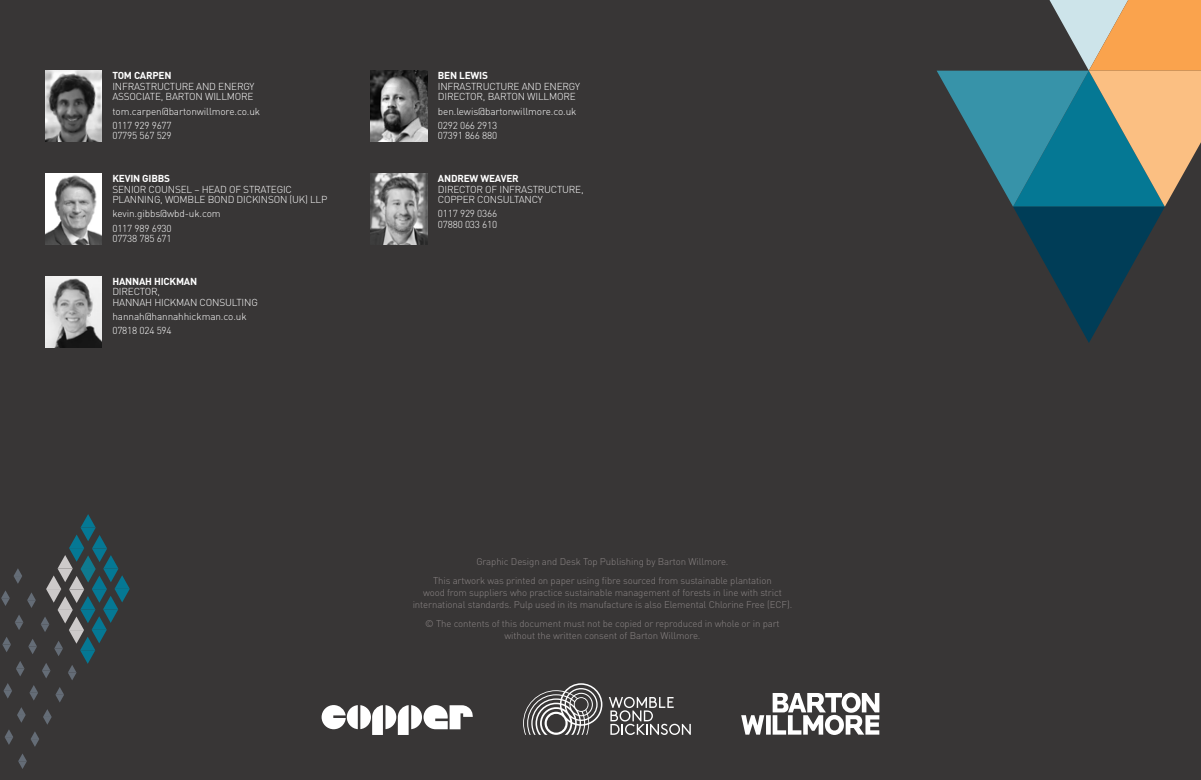
<style>
.page{position:relative;width:1201px;height:780px;background:#fff}
.page>*{position:absolute;margin:0;border:0;box-sizing:border-box;transform-origin:0 0}
.t1{font:300 10px/10.6px "DIN";letter-spacing:-.02em;color:#fff}
.t2{font:700 10px "DIN";letter-spacing:-.02em;color:#fff}
.t3{font:300 9.62px/11.6px "DIN";letter-spacing:-.01em;color:#8c8686;text-align:center}
</style>
<div class="page">
<div style="left:0;top:0;width:1200px;height:780px;background:#383636"></div>
<img style="left:370px;top:71px;width:57px;height:71px">
<img style="left:45px;top:71px;width:57px;height:71px">
<img style="left:45px;top:174px;width:57px;height:70px">
<img style="left:370px;top:174px;width:57px;height:70px">
<img style="left:45px;top:276px;width:57px;height:71px">
<svg style="left:609px;top:696px;width:81px;height:39px"></svg>
<svg style="left:523px;top:683px;width:79px;height:51px"></svg>
<svg style="left:741px;top:692px;width:138px;height:43px"></svg>
<svg style="left:321px;top:705px;width:152px;height:30px"></svg>
<svg style="left:937px;top:0;width:263px;height:343px"></svg>
<svg style="left:18px;top:754px;width:9px;height:15px"></svg>
<svg style="left:1px;top:514px;width:129px;height:232px"></svg>
<p class="t2" style="left:112px;top:69px;width:61px">TOM CARPEN</p>
<p class="t1" style="left:112px;top:81px;width:144px">INFRASTRUCTURE AND ENERGY<br>ASSOCIATE, BARTON WILLMORE</p>
<p class="t1" style="left:112px;top:104px;width:149px;line-height:14.1px">tom.carpen@bartonwillmore.co.uk<br>0117 929 9677</p>
<p class="t1" style="left:112px;top:130px;width:61px">07795 567 529</p>
<p class="t2" style="left:112px;top:172px;width:59px">KEVIN GIBBS</p>
<p class="t1" style="left:112px;top:184px;width:216px">SENIOR COUNSEL – HEAD OF STRATEGIC<br>PLANNING, WOMBLE BOND DICKINSON (UK) LLP</p>
<p class="t1" style="left:112px;top:207px;width:110px;line-height:14.1px">kevin.gibbs@wbd-uk.com<br>0117 989 6930</p>
<p class="t1" style="left:112px;top:233px;width:61px">07738 785 671</p>
<p class="t2" style="left:112px;top:274px;width:86px">HANNAH HICKMAN</p>
<p class="t1" style="left:112px;top:286px;width:147px">DIRECTOR,<br>HANNAH HICKMAN CONSULTING</p>
<p class="t1" style="left:112px;top:309px;width:136px;line-height:14.1px">hannah@hannahhickman.co.uk<br>07818 024 594</p>
<p class="t2" style="left:438px;top:69px;width:52px">BEN LEWIS</p>
<p class="t1" style="left:438px;top:81px;width:144px">INFRASTRUCTURE AND ENERGY<br>DIRECTOR, BARTON WILLMORE</p>
<p class="t1" style="left:438px;top:104px;width:140px;line-height:14.1px">ben.lewis@bartonwillmore.co.uk<br>0292 066 2913</p>
<p class="t1" style="left:438px;top:130px;width:61px">07391 866 880</p>
<p class="t2" style="left:438px;top:172px;width:82px">ANDREW WEAVER</p>
<p class="t1" style="left:438px;top:184px;width:147px">DIRECTOR OF INFRASTRUCTURE,<br>COPPER CONSULTANCY</p>
<p class="t1" style="left:438px;top:208px;width:61px">0117 929 0366<br>07880 033 610</p>
<p class="t3" style="left:433px;top:551px;width:340px;line-height:19.5px">Graphic Design and Desk Top Publishing by Barton Willmore.<br>This artwork was printed on paper using fibre sourced from sustainable plantation</p>
<p class="t3" style="left:412px;top:586px;width:381px">wood from suppliers who practice sustainable management of forests in line with strict international standards. Pulp used in its manufacture is also Elemental Chlorine Free (ECF).</p>
<p class="t3" style="left:425px;top:617px;width:356px">© The contents of this document must not be copied or reproduced in whole or in part without the written consent of Barton Willmore.</p>
</div>
